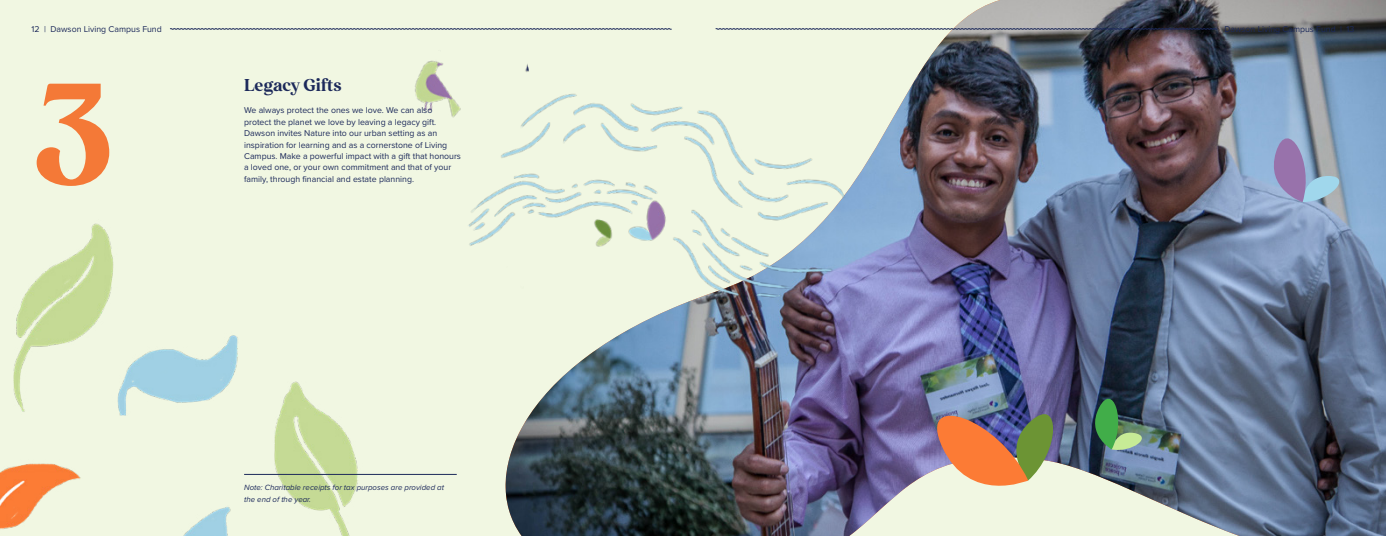
<style>
.page{position:relative;width:1386px;height:536px;background:#f1f7e2}
.page>*{position:absolute;margin:0;border:0;box-sizing:border-box;transform-origin:0 0}
.t1{font:700 143.5px "Restora Neue";color:#f47937}
.t2{font:700 17.15px "Restora Neue";color:#1c295a}
.t3{font:8.75px/11.4px "Proxima Nova";color:#1c295a}
.t4{font:italic 7.88px/11.4px "Proxima Nova";color:#1c295a}
</style>
<div class="page">
<img style="left:563px;top:0;width:823px;height:536px">
<img style="left:0;top:223px;width:563px;height:313px">
<img style="left:321px;top:32px;width:632px;height:443px">
<img style="left:356px;top:32px;width:181px;height:112px">
<hr style="left:244px;top:474px;width:213px;height:1px;background:#1c295a">
<svg style="left:915px;top:389px;width:146px;height:116px"></svg>
<img style="left:1085px;top:380px;width:68px;height:73px">
<svg style="left:1265px;top:114px;width:89px;height:88px;background:#92a1c0"></svg>
<svg style="left:170px;top:28px;width:502px;height:2px"></svg>
<svg style="left:715px;top:28px;width:502px;height:2px"></svg>
<p class="t3" style="left:32px;top:23px;width:132px">12 | Dawson Living Campus Fund</p>
<p class="t3" style="left:1224px;top:23px;width:132px">Dawson Living Campus Fund | 13</p>
<h1 class="t1" style="left:32px;top:43px;width:84px">3</h1>
<h2 class="t2" style="left:244px;top:74px;width:99px">Legacy Gifts</h2>
<p class="t3" style="left:244px;top:104px;width:218px">We always protect the ones we love. We can also protect the planet we love by leaving a legacy gift.<br>Dawson invites Nature into our urban setting as an inspiration for learning and as a cornerstone of Living Campus. Make a powerful impact with a gift that honours a loved one, or your own commitment and that of your family, through financial and estate planning.</p>
<p class="t4" style="left:244px;top:481px;width:202px">Note: Charitable receipts for tax purposes are provided at the end of the year.</p>
</div>
